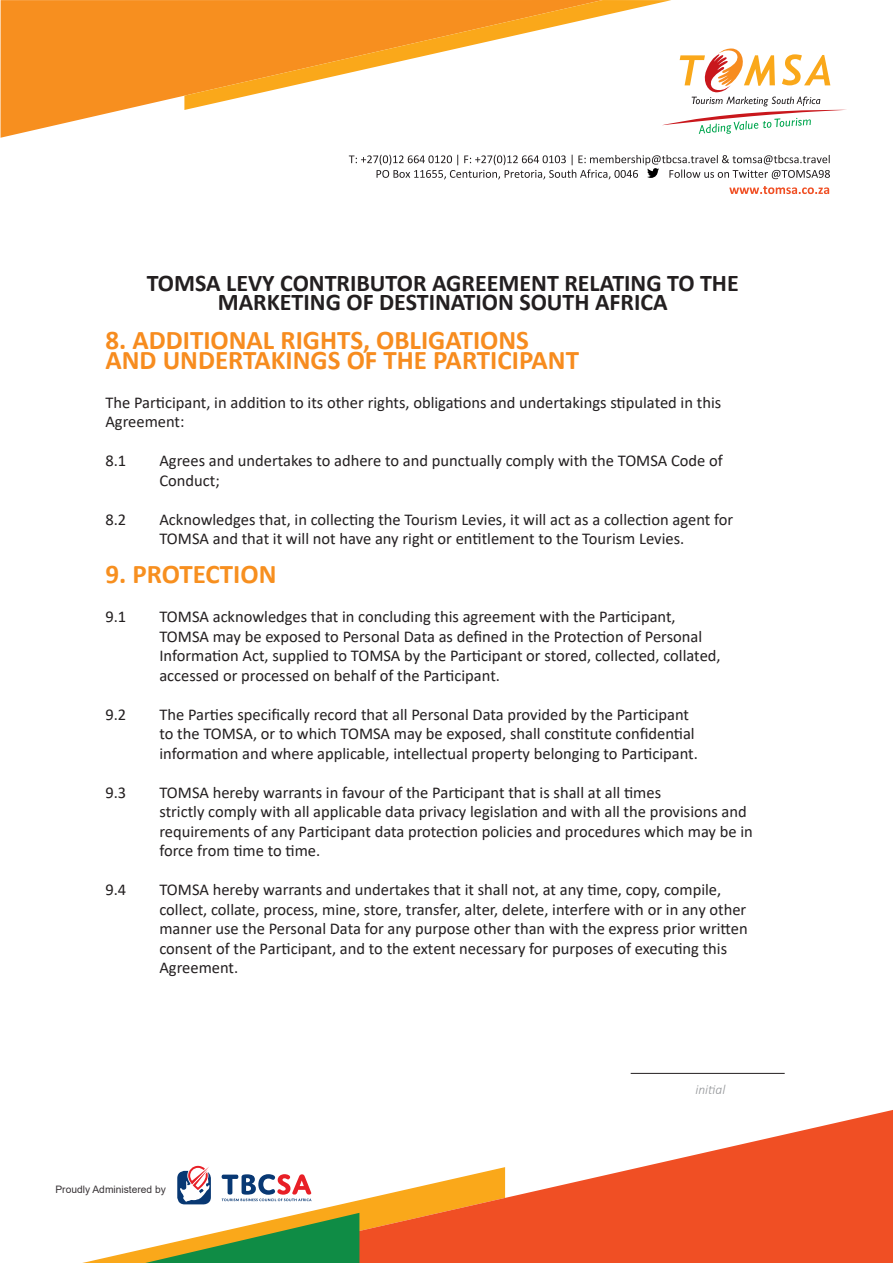
<style>
.page{position:relative;width:893px;height:1263px;background:#fff}
.page>*{position:absolute;margin:0;border:0;box-sizing:border-box;transform-origin:0 0}
.t1{font:700 27px "Calibri";color:#f78c1f}
.t2{font:700 27px "Calibri";color:#f78f1f}
.t3{font:700 24px/19.5px "Calibri";color:#231f20;text-align:center}
.t4{font:16.5px/19.5px "Calibri";color:#231f20}
.t5{font:italic 300 13.5px "Calibri";color:#939598}
.t6{font:10.2px "Arial";color:#383336}
</style>
<div class="page">
<svg style="left:729px;top:186px;width:100px;height:8px"></svg>
<svg style="left:662px;top:48px;width:185px;height:86px"></svg>
<svg style="left:505px;top:1110px;width:388px;height:153px;fill:#f04f24"></svg>
<svg style="left:1px;top:0;width:183px;height:138px;background:#f8a041"></svg>
<svg style="left:184px;top:0;width:487px;height:110px"></svg>
<svg style="left:82px;top:1166px;width:423px;height:97px"></svg>
<svg style="left:349px;top:155px;width:481px;height:24px"></svg>
<hr style="left:631px;top:1073px;width:154px;height:1px;background:#231f20">
<p class="t3" style="left:147px;top:273px;width:594px">TOMSA LEVY CONTRIBUTOR AGREEMENT RELATING TO THE<br>MARKETING OF DESTINATION SOUTH AFRICA</p>
<p class="t1" style="left:105px;top:321px;width:425px">8. ADDITIONAL RIGHTS, OBLIGATIONS</p>
<p class="t1" style="left:105px;top:341px;width:475px">AND UNDERTAKINGS OF THE PARTICIPANT</p>
<p class="t4" style="left:105px;top:392px;width:617px">The Participant, in addition to its other rights, obligations and undertakings stipulated in this<br>Agreement:</p>
<p class="t4" style="left:105px;top:451px;width:22px">8.1</p>
<p class="t4" style="left:159px;top:451px;width:565px">Agrees and undertakes to adhere to and punctually comply with the TOMSA Code of<br>Conduct;</p>
<p class="t4" style="left:105px;top:509px;width:22px">8.2</p>
<p class="t4" style="left:159px;top:509px;width:575px">Acknowledges that, in collecting the Tourism Levies, it will act as a collection agent for<br>TOMSA and that it will not have any right or entitlement to the Tourism Levies.</p>
<p class="t2" style="left:105px;top:555px;width:173px">9. PROTECTION</p>
<p class="t4" style="left:105px;top:607px;width:22px">9.1</p>
<p class="t4" style="left:159px;top:607px;width:518px">TOMSA acknowledges that in concluding this agreement with the Participant,</p>
<p class="t4" style="left:159px;top:626px;width:544px">TOMSA may be exposed to Personal Data as defined in the Protection of Personal</p>
<p class="t4" style="left:159px;top:646px;width:563px">Information Act, supplied to TOMSA by the Participant or stored, collected, collated, accessed or processed on behalf of the Participant.</p>
<p class="t4" style="left:105px;top:704px;width:22px">9.2</p>
<p class="t4" style="left:159px;top:704px;width:531px">The Parties specifically record that all Personal Data provided by the Participant</p>
<p class="t4" style="left:159px;top:724px;width:537px">to the TOMSA, or to which TOMSA may be exposed, shall constitute confidential</p>
<p class="t4" style="left:159px;top:743px;width:540px">information and where applicable, intellectual property belonging to Participant.</p>
<p class="t4" style="left:105px;top:782px;width:22px">9.3</p>
<p class="t4" style="left:159px;top:782px;width:503px">TOMSA hereby warrants in favour of the Participant that is shall at all times</p>
<p class="t4" style="left:159px;top:802px;width:595px">strictly comply with all applicable data privacy legislation and with all the provisions and requirements of any Participant data protection policies and procedures which may be in force from time to time.</p>
<p class="t4" style="left:105px;top:880px;width:22px">9.4</p>
<p class="t4" style="left:159px;top:880px;width:563px">TOMSA hereby warrants and undertakes that it shall not, at any time, copy, compile,</p>
<p class="t4" style="left:159px;top:899px;width:590px">collect, collate, process, mine, store, transfer, alter, delete, interfere with or in any other manner use the Personal Data for any purpose other than with the express prior written</p>
<p class="t4" style="left:159px;top:938px;width:569px">consent of the Participant, and to the extent necessary for purposes of executing this<br>Agreement.</p>
<p class="t6" style="left:55px;top:1182px;width:112px">Proudly Administered by</p>
<p class="t5" style="left:695px;top:1081px;width:31px">initial</p>
</div>
